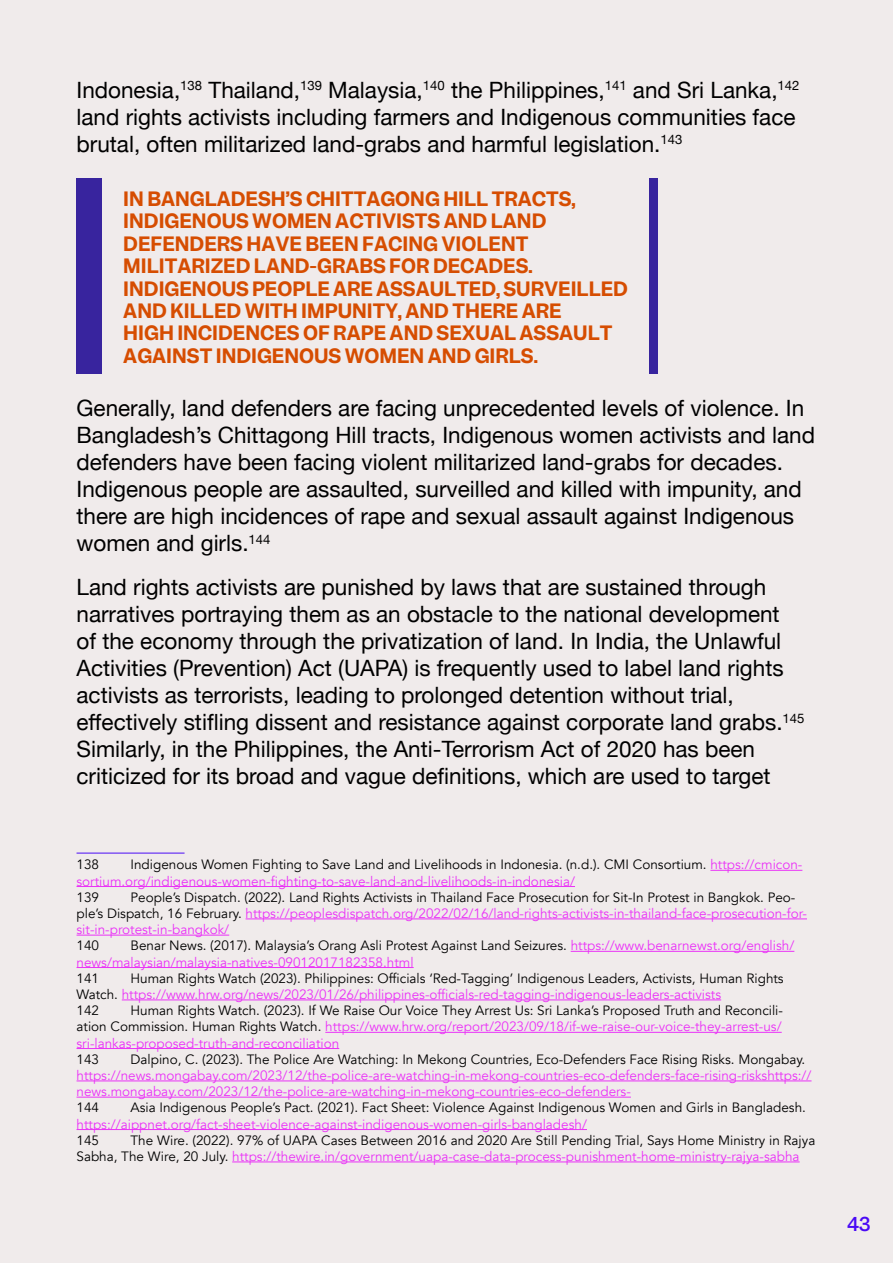
<style>
.page{position:relative;width:893px;height:1263px;background:#f0ebeb}
.page>*{position:absolute;margin:0;border:0;box-sizing:border-box;transform-origin:0 0}
.t1{font:22.5px/27px "Helvetica Neue";color:#000}
.t2{font:600 18.6px/22.4px "Garnett";color:#d64d01}
.t3{font:500 18px "Garnett";color:#4a0af5}
.t4{font:13.5px/16.2px "Avenir";color:#000}
.t5{font:13.5px/16.2px "Avenir";color:#ea32f7}
.s1{color:#000}
.s2{color:#ea32f7}
</style>
<div class="page">
<hr style="left:77px;top:853px;width:108px;height:1px;background:#4a0af5">
<hr style="left:710px;top:870px;width:92px;height:1px;background:#ea32f7">
<hr style="left:77px;top:886px;width:498px;height:1px;background:#ea32f7">
<hr style="left:246px;top:918px;width:561px;height:1px;background:#ea32f7">
<hr style="left:77px;top:935px;width:152px;height:1px;background:#ea32f7">
<hr style="left:571px;top:951px;width:223px;height:1px;background:#ea32f7">
<hr style="left:77px;top:967px;width:337px;height:1px;background:#ea32f7">
<hr style="left:122px;top:999px;width:599px;height:1px;background:#ea32f7">
<hr style="left:325px;top:1032px;width:457px;height:1px;background:#ea32f7">
<hr style="left:77px;top:1048px;width:262px;height:1px;background:#ea32f7">
<hr style="left:77px;top:1080px;width:734px;height:1px;background:#ea32f7">
<hr style="left:77px;top:1097px;width:554px;height:1px;background:#ea32f7">
<hr style="left:77px;top:1129px;width:510px;height:1px;background:#ea32f7">
<hr style="left:232px;top:1161px;width:568px;height:1px;background:#ea32f7">
<div style="left:77px;top:179px;width:25px;height:195px;background:#38249e"></div>
<div style="left:649px;top:179px;width:9px;height:195px;background:#38249e"></div>
<h1 class="t1" style="left:77px;top:78px;width:724px">Indonesia,<sup>138</sup> Thailand,<sup>139</sup> Malaysia,<sup>140</sup> the Philippines,<sup>141</sup> and Sri Lanka,<sup>142 </sup>land rights activists including farmers and Indigenous communities face brutal, often militarized land-grabs and harmful legislation.<sup>143</sup></h1>
<p class="t2" style="left:123px;top:188px;width:506px">IN BANGLADESH’S CHITTAGONG HILL TRACTS, INDIGENOUS WOMEN ACTIVISTS AND LAND DEFENDERS HAVE BEEN FACING VIOLENT MILITARIZED LAND-GRABS FOR DECADES.<br>INDIGENOUS PEOPLE ARE ASSAULTED, SURVEILLED AND KILLED WITH IMPUNITY, AND THERE ARE<br>HIGH INCIDENCES OF RAPE AND SEXUAL ASSAULT AGAINST INDIGENOUS WOMEN AND GIRLS.</p>
<p class="t1" style="left:77px;top:396px;width:740px">Generally, land defenders are facing unprecedented levels of violence. In Bangladesh’s Chittagong Hill tracts, Indigenous women activists and land defenders have been facing violent militarized land-grabs for decades.<br>Indigenous people are assaulted, surveilled and killed with impunity, and there are high incidences of rape and sexual assault against Indigenous women and girls.<sup>144</sup></p>
<p class="t1" style="left:77px;top:575px;width:729px">Land rights activists are punished by laws that are sustained through narratives portraying them as an obstacle to the national development of the economy through the privatization of land. In India, the Unlawful Activities (Prevention) Act (UAPA) is frequently used to label land rights activists as terrorists, leading to prolonged detention without trial, effectively stifling dissent and resistance against corporate land grabs.<sup>145<br></sup>Similarly, in the Philippines, the Anti-Terrorism Act of 2020 has been criticized for its broad and vague definitions, which are used to target</p>
<p class="t5" style="left:77px;top:857px;width:727px;text-indent:54px"><span class="s1">Indigenous Women Fighting to Save Land and Livelihoods in Indonesia. (n.d.). CMI Consortium.</span> https://cmicon&shy;sortium.org/indigenous-women-fighting-to-save-land-and-livelihoods-in-indonesia/</p>
<p class="t4" style="left:77px;top:889px;width:24px">139</p>
<p class="t4" style="left:77px;top:857px;width:24px">138</p>
<p class="t4" style="left:77px;top:889px;width:732px;text-indent:54px">People’s Dispatch. (2022). Land Rights Activists in Thailand Face Prosecution for Sit-In Protest in Bangkok. Peo&shy;ple’s Dispatch, 16 February. <span class="s2">https://peoplesdispatch.org/2022/02/16/land-rights-activists-in-thailand-face-prosecution-for&shy;sit-in-protest-in-bangkok/</span></p>
<p class="t4" style="left:77px;top:938px;width:24px">140</p>
<p class="t5" style="left:77px;top:938px;width:719px;text-indent:54px"><span class="s1">Benar News. (2017). Malaysia’s Orang Asli Protest Against Land Seizures.</span> https://www.benarnewst.org/english/ news/malaysian/malaysia-natives-09012017182358.html</p>
<p class="t4" style="left:77px;top:970px;width:24px">141</p>
<p class="t4" style="left:77px;top:970px;width:709px;text-indent:54px">Human Rights Watch (2023). Philippines: Officials ‘Red-Tagging’ Indigenous Leaders, Activists, Human Rights<br>Watch. <span class="s2">https://www.hrw.org/news/2023/01/26/philippines-officials-red-tagging-indigenous-leaders-activists<br></span>142</p>
<p class="t4" style="left:77px;top:1002px;width:708px;text-align:justify;text-indent:54px">Human Rights Watch. (2023). If We Raise Our Voice They Arrest Us: Sri Lanka’s Proposed Truth and Reconcili&shy;ation Commission. Human Rights Watch. <span class="s2">https://www.hrw.org/report/2023/09/18/if-we-raise-our-voice-they-arrest-us/ sri-lankas-proposed-truth-and-reconciliation</span></p>
<p class="t4" style="left:77px;top:1051px;width:24px">143</p>
<p class="t4" style="left:131px;top:1051px;width:676px">Dalpino, C. (2023). The Police Are Watching: In Mekong Countries, Eco-Defenders Face Rising Risks. Mongabay.</p>
<p class="t5" style="left:77px;top:1067px;width:736px">https://news.mongabay.com/2023/12/the-police-are-watching-in-mekong-countries-eco-defenders-face-rising-riskshttps:// news.mongabay.com/2023/12/the-police-are-watching-in-mekong-countries-eco-defenders-</p>
<p class="t4" style="left:77px;top:1100px;width:24px">144</p>
<p class="t4" style="left:131px;top:1100px;width:677px">Asia Indigenous People’s Pact. (2021). Fact Sheet: Violence Against Indigenous Women and Girls in Bangladesh.</p>
<p class="t5" style="left:77px;top:1116px;width:512px">https://aippnet.org/fact-sheet-violence-against-indigenous-women-girls-bangladesh/</p>
<p class="t4" style="left:77px;top:1132px;width:24px">145</p>
<p class="t4" style="left:77px;top:1132px;width:740px;text-indent:54px">The Wire. (2022). 97% of UAPA Cases Between 2016 and 2020 Are Still Pending Trial, Says Home Ministry in Rajya<br>Sabha, The Wire, 20 July. <span class="s2">https://thewire.in/government/uapa-case-data-process-punishment-home-ministry-rajya-sabha</span></p>
<h3 class="t3" style="left:847px;top:1212px;width:25px">43</h3>
</div>
